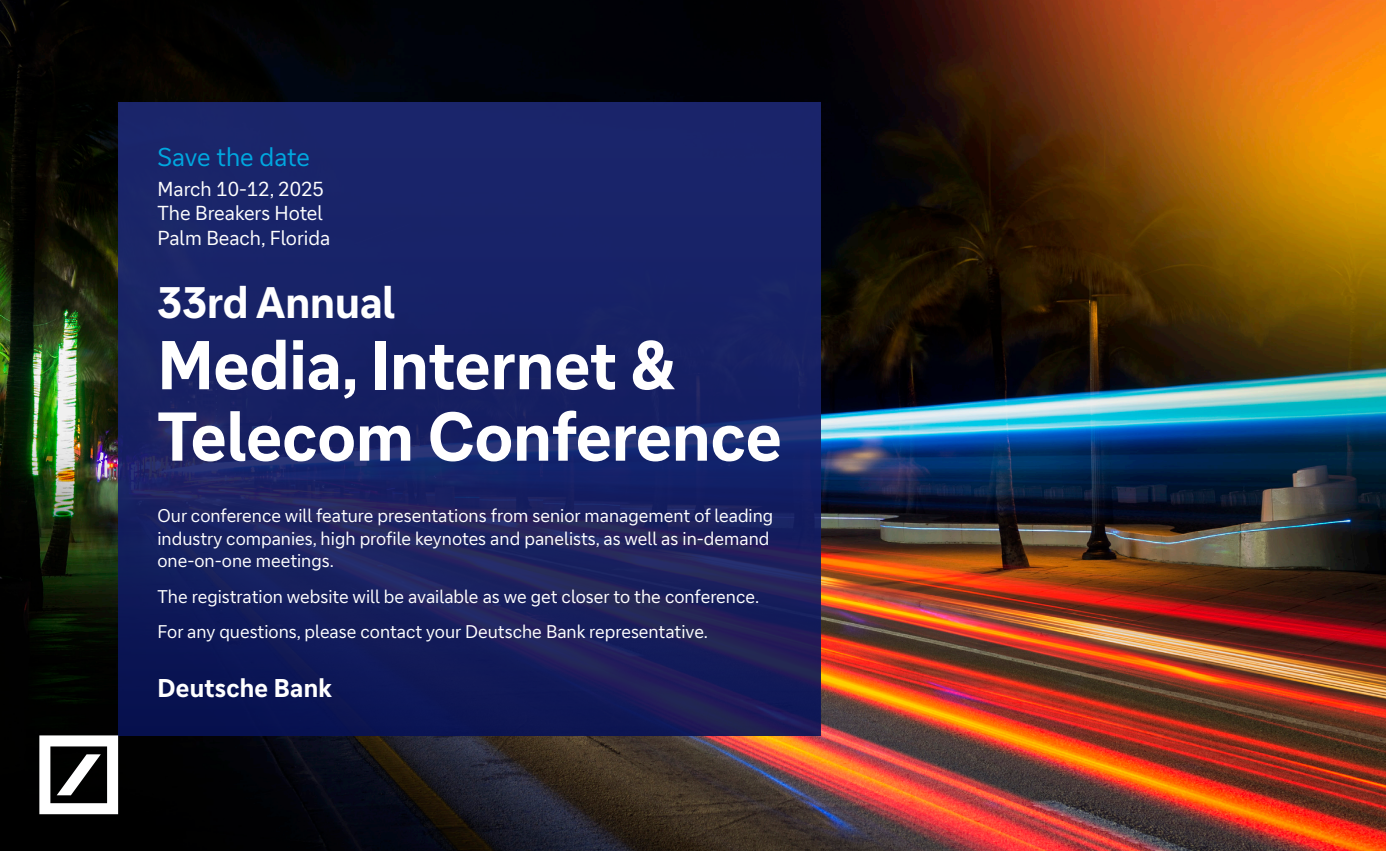
<style>
.page{position:relative;width:1386px;height:851px;background:#fff}
.page>*{position:absolute;margin:0;border:0;box-sizing:border-box;transform-origin:0 0}
.t1{font:700 65.1px/71.4px "Deutsche Bank";color:#fff}
.t2{font:700 42px "Deutsche Bank";color:#fff}
.t3{font:700 24.5px "Deutsche Bank";letter-spacing:.01em;color:#fff}
.t4{font:24.5px "Deutsche Bank";letter-spacing:-.005em;color:#00a8e0}
.t5{font:19.25px "Deutsche Bank";color:#fff}
.t6{font:17.5px/22.8px "Deutsche Bank";color:#fff}
</style>
<div class="page">
<img style="left:0;top:0;width:1386px;height:850px">
<svg style="left:118px;top:103px;width:702px;height:632px"></svg>
<svg style="left:39px;top:735px;width:79px;height:79px"></svg>
<p class="t4" style="left:158px;top:143px;width:154px">Save the date</p>
<p class="t5" style="left:158px;top:177px;width:168px">March 10-12, 2025</p>
<p class="t5" style="left:158px;top:202px;width:167px">The Breakers Hotel</p>
<p class="t5" style="left:158px;top:226px;width:174px">Palm Beach, Florida</p>
<p class="t2" style="left:158px;top:277px;width:240px">33rd Annual</p>
<p class="t1" style="left:158px;top:330px;width:626px">Media, Internet &amp;<br>Telecom Conference</p>
<p class="t6" style="left:158px;top:504px;width:617px">Our conference will feature presentations from senior management of leading industry companies, high profile keynotes and panelists, as well as in-demand one-on-one meetings.</p>
<p class="t6" style="left:158px;top:584px;width:603px">The registration website will be available as we get closer to the conference.</p>
<p class="t6" style="left:158px;top:619px;width:552px">For any questions, please contact your Deutsche Bank representative.</p>
<p class="t3" style="left:158px;top:673px;width:176px">Deutsche Bank</p>
</div>
